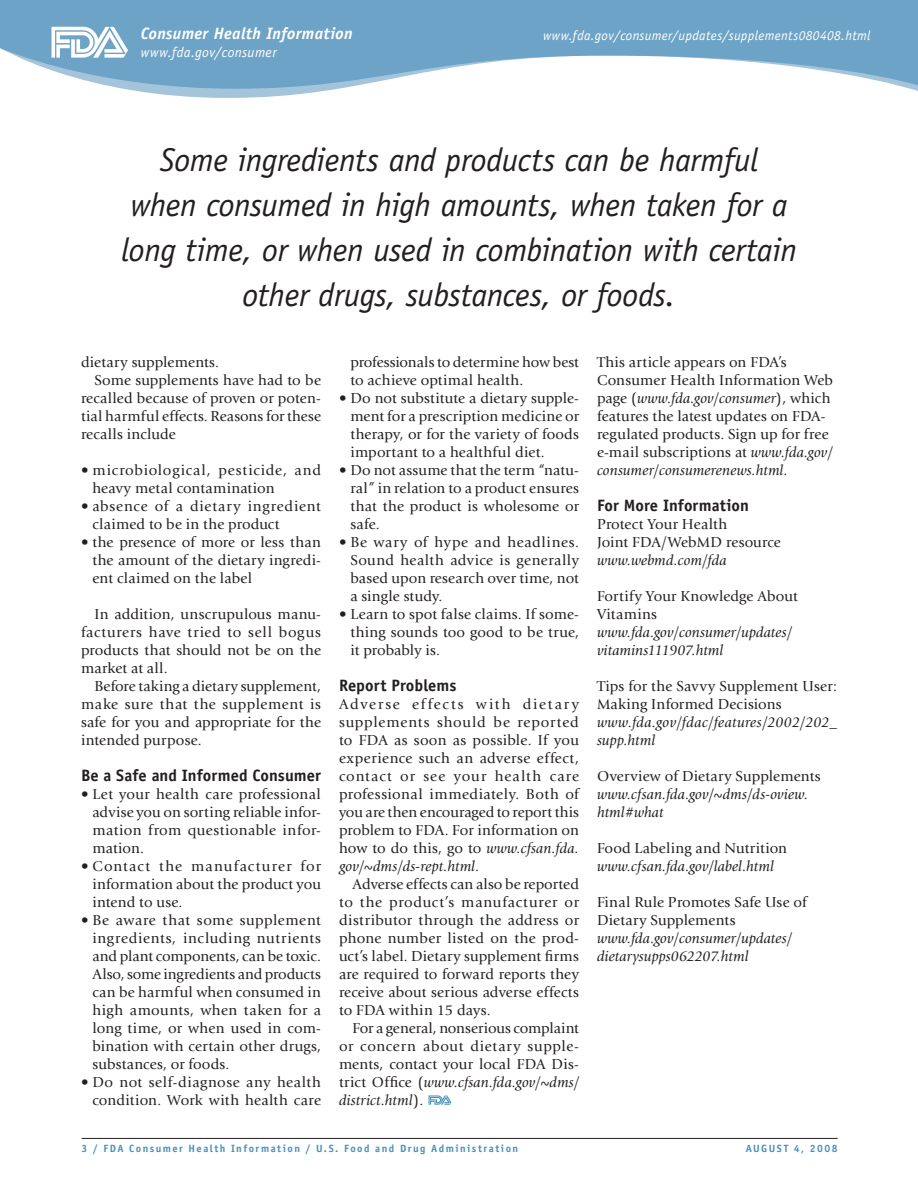
<style>
.page{position:relative;width:918px;height:1188px;background:#fff}
.page>*{position:absolute;margin:0;border:0;box-sizing:border-box;transform-origin:0 0}
.Pull_Quotes_Call-out{font:italic 33px/45px "Officina Sans";letter-spacing:-.015em;color:#231f20;text-align:center}
.Sub-Heads{font:700 16.5px "Officina Sans";color:#231f20}
.t1{font:italic 700 16.5px "Officina Sans";letter-spacing:.015em;color:#fff}
.Body_Text{font:15px/18px "Giovanni";letter-spacing:.01em;color:#231f20;text-align:justify}
.Body_Text-2{font:italic 15px/18px "Giovanni";letter-spacing:.005em;color:#231f20}
.Body_Text-3{font:15px/18px "Giovanni";letter-spacing:.035em;color:#231f20}
.t2{font:italic 14.25px "Officina Sans";letter-spacing:.025em;color:#fff}
.t3{font:italic 13.5px "Officina Sans";letter-spacing:.025em;color:#fff}
.t4{font:700 10.5px "Officina Sans";letter-spacing:.14em;color:#4791ba}
.s1{font-style:italic}
</style>
<div class="page">
<svg style="left:125px;top:89px;width:793px;height:9px"></svg>
<svg style="left:0;top:0;width:918px;height:89px;fill:#6da3c6"></svg>
<hr style="left:82px;top:1138px;width:756px;height:1px;background:#231f20">
<svg style="left:51px;top:27px;width:76px;height:31px"></svg>
<svg style="left:428px;top:1095px;width:23px;height:10px"></svg>
<p class="t1" style="left:141px;top:23px;width:213px">Consumer Health Information</p>
<p class="t2" style="left:141px;top:44px;width:137px">www.fda.gov/consumer</p>
<p class="t3" style="left:543px;top:28px;width:329px">www.fda.gov/consumer/updates/supplements080408.html</p>
<p class="Pull_Quotes_Call-out" style="left:121px;top:137px;width:677px">Some ingredients and products can be harmful<br>when consumed in high amounts, when taken for a long time, or when used in combination with certain other drugs, substances, or foods.</p>
<p class="Body_Text" style="left:81px;top:353px;width:140px">dietary supplements.</p>
<p class="Body_Text" style="left:81px;top:371px;width:242px;text-indent:14px">Some supplements have had to be recalled because of proven or poten&shy;tial harmful effects. Reasons for these recalls include</p>
<p class="Body_Text-3" style="left:92px;top:461px;width:230px;text-indent:-11px">• microbiological, pesticide, and heavy metal contamination</p>
<p class="Body_Text-3" style="left:92px;top:497px;width:230px;text-indent:-11px">• absence of a dietary ingredient claimed to be in the product</p>
<p class="Body_Text" style="left:92px;top:533px;width:230px;text-indent:-11px">• the presence of more or less than the amount of the dietary ingredi&shy;ent claimed on the label</p>
<p class="Body_Text" style="left:81px;top:605px;width:242px;text-indent:14px">In addition, unscrupulous manu&shy;facturers have tried to sell bogus products that should not be on the market at all.</p>
<p class="Body_Text" style="left:81px;top:677px;width:241px;text-indent:14px">Before taking a dietary supplement, make sure that the supplement is safe for you and appropriate for the intended purpose.</p>
<p class="Sub-Heads" style="left:81px;top:765px;width:241px">Be a Safe and Informed Consumer</p>
<p class="Body_Text" style="left:92px;top:785px;width:230px;text-indent:-11px">• Let your health care professional advise you on sorting reliable infor&shy;mation from questionable infor&shy;mation.</p>
<p class="Body_Text" style="left:92px;top:857px;width:230px;text-indent:-11px">• Contact the manufacturer for information about the product you intend to use.</p>
<p class="Body_Text" style="left:92px;top:911px;width:230px;text-indent:-11px">• Be aware that some supplement ingredients, including nutrients and plant components, can be toxic.<br>Also, some ingredients and products can be harmful when consumed in high amounts, when taken for a long time, or when used in com&shy;bination with certain other drugs, substances, or foods.</p>
<p class="Body_Text" style="left:81px;top:1073px;width:241px;text-align:right">• Do not self-diagnose any health condition. Work with health care</p>
<p class="Body_Text" style="left:350px;top:353px;width:230px">professionals to determine how best to achieve optimal health.</p>
<p class="Body_Text" style="left:350px;top:389px;width:230px;text-indent:-11px">• Do not substitute a dietary supple&shy;ment for a prescription medicine or therapy, or for the variety of foods important to a healthful diet.</p>
<p class="Body_Text" style="left:350px;top:461px;width:230px;text-indent:-11px">• Do not assume that the term “natu&shy;ral” in relation to a product ensures that the product is wholesome or safe.</p>
<p class="Body_Text" style="left:350px;top:533px;width:230px;text-indent:-11px">• Be wary of hype and headlines.<br>Sound health advice is generally based upon research over time, not a single study.</p>
<p class="Body_Text" style="left:350px;top:605px;width:230px;text-indent:-11px">• Learn to spot false claims. If some&shy;thing sounds too good to be true, it probably is.</p>
<p class="Sub-Heads" style="left:339px;top:675px;width:119px">Report Problems</p>
<p class="Body_Text" style="left:339px;top:695px;width:242px">Adverse effects with dietary supplements should be reported to FDA as soon as possible. If you experience such an adverse effect, contact or see your health care professional immediately. Both of you are then encouraged to report this problem to FDA. For information on how to do this, go to <span class="s1">www.cfsan.fda. gov/~dms/ds-rept.html</span>.</p>
<p class="Body_Text" style="left:339px;top:875px;width:242px;text-indent:14px">Adverse effects can also be reported to the product’s manufacturer or distributor through the address or phone number listed on the prod&shy;uct’s label. Dietary supplement firms are required to forward reports they receive about serious adverse effects to FDA within 15 days.</p>
<p class="Body_Text" style="left:339px;top:1019px;width:242px;text-indent:14px">For a general, nonserious complaint or concern about dietary supple&shy;ments, contact your local FDA Dis&shy;trict Office (<span class="s1">www.cfsan.fda.gov/~dms/ district.html</span>).</p>
<p class="Body_Text" style="left:597px;top:353px;width:238px;text-align:left">This article appears on FDA’s Consumer Health Information Web page (<span class="s1">www.fda.gov/consumer</span>), which features the latest updates on FDA&shy;regulated products. Sign up for free e-mail subscriptions at <span class="s1">www.fda.gov/ consumer/consumerenews.html</span>.</p>
<p class="Sub-Heads" style="left:597px;top:495px;width:153px">For More Information</p>
<p class="Body_Text" style="left:597px;top:515px;width:132px">Protect Your Health</p>
<p class="Body_Text" style="left:597px;top:533px;width:185px">Joint FDA/WebMD resource</p>
<p class="Body_Text-2" style="left:597px;top:552px;width:131px">www.webmd.com/fda</p>
<p class="Body_Text" style="left:597px;top:587px;width:202px">Fortify Your Knowledge About<br>Vitamins</p>
<p class="Body_Text-2" style="left:597px;top:624px;width:196px">www.fda.gov/consumer/updates/ vitamins111907.html</p>
<p class="Body_Text" style="left:597px;top:677px;width:242px">Tips for the Savvy Supplement User:<br>Making Informed Decisions</p>
<p class="Body_Text-2" style="left:597px;top:714px;width:241px">www.fda.gov/fdac/features/2002/202_ supp.html</p>
<p class="Body_Text" style="left:597px;top:767px;width:225px">Overview of Dietary Supplements</p>
<p class="Body_Text-2" style="left:597px;top:786px;width:213px">www.cfsan.fda.gov/~dms/ds-oview. html#what</p>
<p class="Body_Text" style="left:597px;top:839px;width:192px">Food Labeling and Nutrition</p>
<p class="Body_Text-2" style="left:597px;top:858px;width:178px">www.cfsan.fda.gov/label.html</p>
<p class="Body_Text" style="left:597px;top:893px;width:211px">Final Rule Promotes Safe Use of<br>Dietary Supplements</p>
<p class="Body_Text-2" style="left:597px;top:930px;width:196px">www.fda.gov/consumer/updates/ dietarysupps062207.html</p>
<p class="t4" style="left:82px;top:1142px;width:438px">3 / FDA Consumer Health Information / U.S. Food and Drug Administration</p>
<p class="t4" style="left:746px;top:1142px;width:93px">AUGUST 4, 2008</p>
</div>
